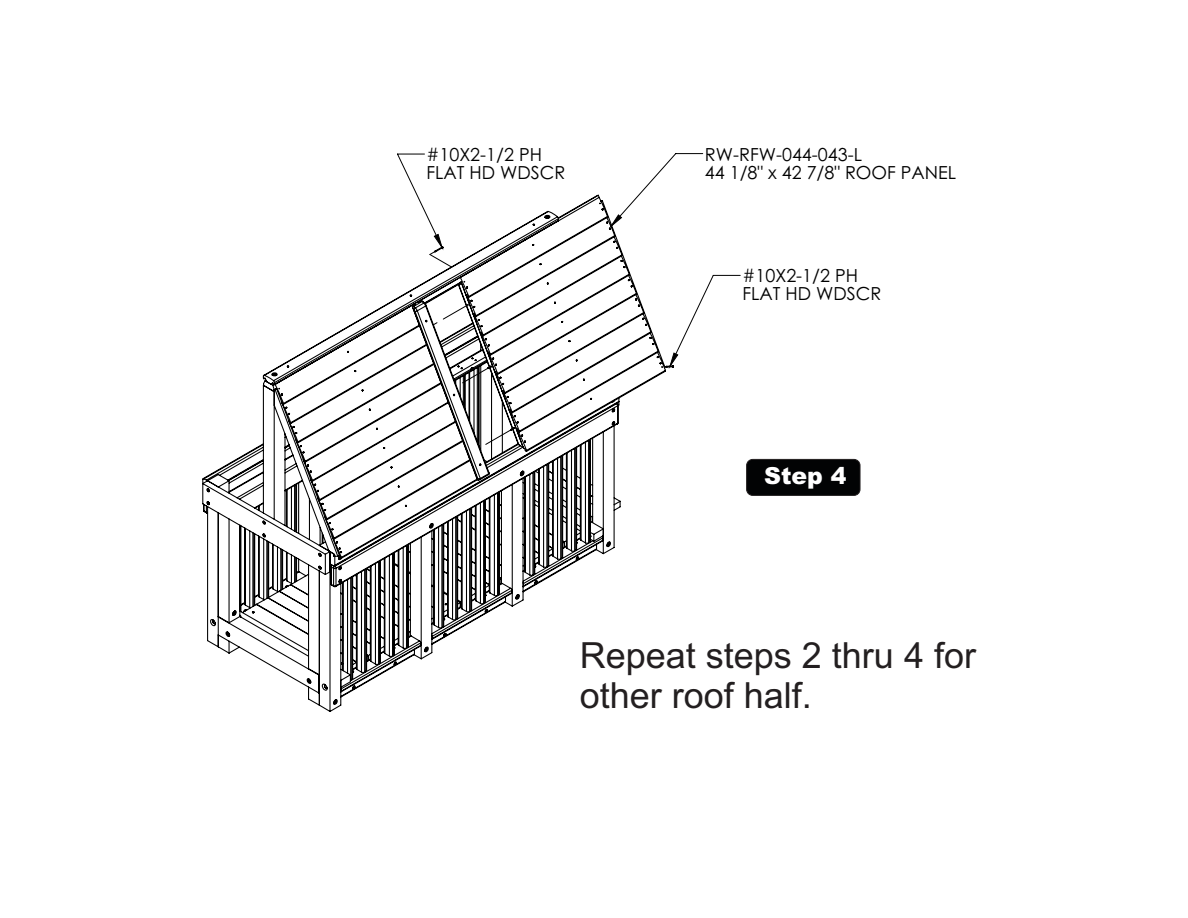
<style>
.page{position:relative;width:1188px;height:918px;background:#fff}
.page>*{position:absolute;margin:0;border:0;box-sizing:border-box;transform-origin:0 0}
.t1{font:36px/40.2px "Arial";color:#231f20}
.t2{font:900 23.55px "Arial";color:#fff}
.t3{font:18px/18px "Century Gothic";color:#000}
</style>
<div class="page">
<svg style="left:397px;top:153px;width:344px;height:196px"></svg>
<svg style="left:202px;top:194px;width:473px;height:518px"></svg>
<svg style="left:479px;top:429px;width:33px;height:20px"></svg>
<svg style="left:429px;top:214px;width:250px;height:173px"></svg>
<div style="left:746px;top:459px;width:114px;height:37px;background:#020304;border:1px solid #231f20;border-radius:6px"></div>
<p class="t3" style="left:426px;top:147px;width:140px">#10X2-1/2 PH<br>FLAT HD WDSCR</p>
<p class="t3" style="left:705px;top:147px;width:253px">RW-RFW-044-043-L<br>44 1/8" x 42 7/8" ROOF PANEL</p>
<p class="t3" style="left:742px;top:268px;width:140px">#10X2-1/2 PH<br>FLAT HD WDSCR</p>
<h2 class="t2" style="left:764px;top:467px;width:84px">Step 4</h2>
<h1 class="t1" style="left:580px;top:639px;width:398px">Repeat steps 2 thru 4 for other roof half.</h1>
</div>
